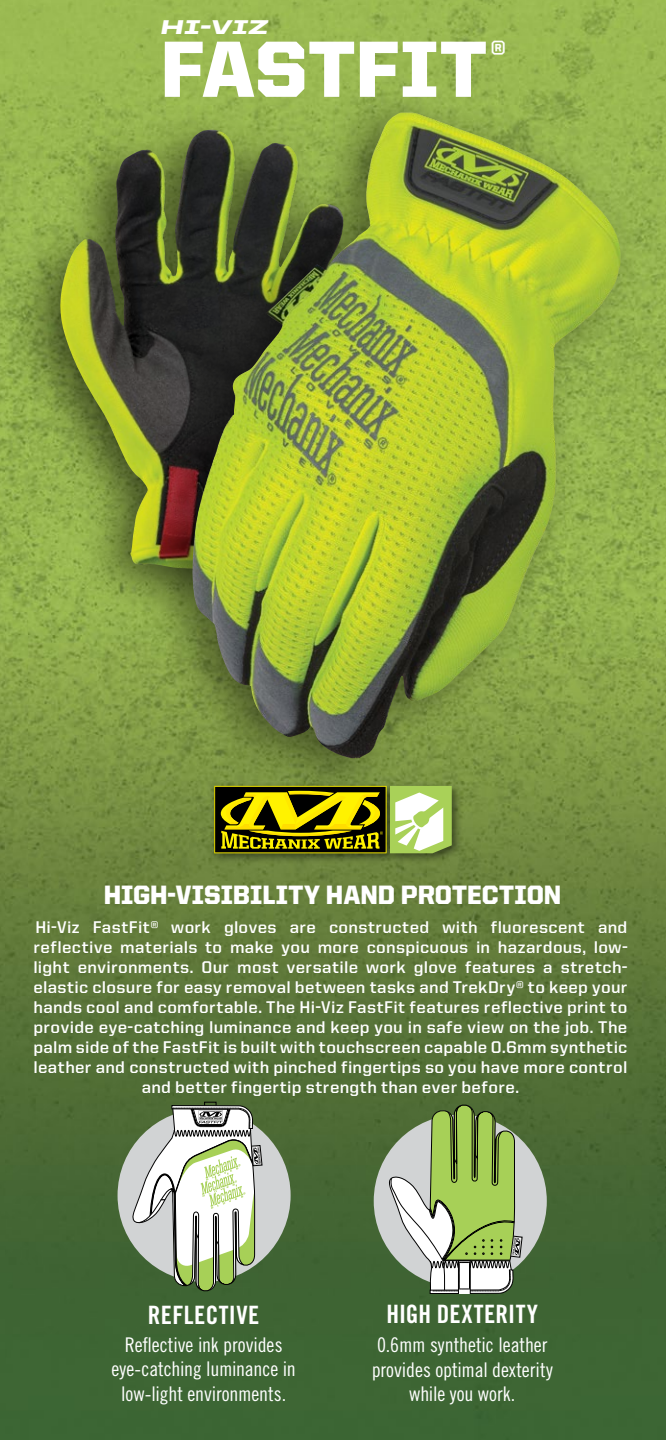
<style>
.page{position:relative;width:666px;height:1440px;background:#fff}
.page>*{position:absolute;margin:0;border:0;box-sizing:border-box;transform-origin:0 0}
.t1{font:900 80px "United Sans Reg";letter-spacing:.005em;color:#fff}
.t2{font:900 33.8px "United Sans Reg";color:#fff}
.t3{font:900 26.6px "United Sans Reg";letter-spacing:.005em;color:#fff;scale:.95 1}
.t4{font:25.2px "Trade Gothic Bold Cond Twenty";letter-spacing:.015em;color:#fff}
.t5{font:20.2px/24.2px "Trade Gothic Cond Eighteen";letter-spacing:-.005em;color:#fff;text-align:center}
.t6{font:900 20px "United Italic Ext";color:#fff}
.t7{font:700 17px/20px "United Sans Reg";letter-spacing:.02em;color:#fff;text-align:center}
</style>
<div class="page">
<img style="left:0;top:0;width:666px;height:1440px">
<div style="left:6px;top:104px;width:361px;height:518px;background:#000;opacity:.55"></div>
<img style="left:58px;top:130px;width:77px;height:440px">
<div style="left:135px;top:81px;width:507px;height:723px;background:#000;opacity:.45"></div>
<img style="left:190px;top:112px;width:434px;height:646px">
<div style="left:118px;top:1109px;width:173px;height:173px;background:#d1d3d4;border-radius:50%"></div>
<svg style="left:132px;top:1100px;width:130px;height:194px"></svg>
<div style="left:374px;top:1115px;width:173px;height:173px;background:#d1d3d4;border-radius:50%"></div>
<svg style="left:389px;top:1101px;width:133px;height:192px"></svg>
<div style="left:210px;top:781px;width:253px;height:84px;background:#000;opacity:.5"></div>
<svg style="left:214px;top:786px;width:238px;height:67px;background:#8b8b28"></svg>
<p class="t6" style="left:160px;top:15px;width:109px">HI-VIZ</p>
<h1 class="t1" style="left:160px;top:25px;width:328px">FASTFIT</h1>
<h2 class="t2" style="left:491px;top:33px;width:16px">®</h2>
<h3 class="t3" style="left:104px;top:880px;width:483px">HIGH-VISIBILITY HAND PROTECTION</h3>
<p class="t7" style="left:33px;top:917px;width:596px">Hi-Viz FastFit® work gloves are constructed with fluorescent and reflective materials to make you more conspicuous in hazardous, low&shy;light environments. Our most versatile work glove features a stretch&shy;elastic closure for easy removal between tasks and TrekDry® to keep your hands cool and comfortable. The Hi-Viz FastFit features reflective print to provide eye-catching luminance and keep you in safe view on the job. The palm side of the FastFit is built with touchscreen capable 0.6mm synthetic leather and constructed with pinched fingertips so you have more control and better fingertip strength than ever before.</p>
<h3 class="t4" style="left:148px;top:1300px;width:113px">REFLECTIVE</h3>
<p class="t5" style="left:112px;top:1333px;width:186px">Reflective ink provides eye-catching luminance in low-light environments.</p>
<h3 class="t4" style="left:387px;top:1299px;width:153px">HIGH DEXTERITY</h3>
<p class="t5" style="left:372px;top:1333px;width:183px">0.6mm synthetic leather provides optimal dexterity while you work.</p>
</div>
